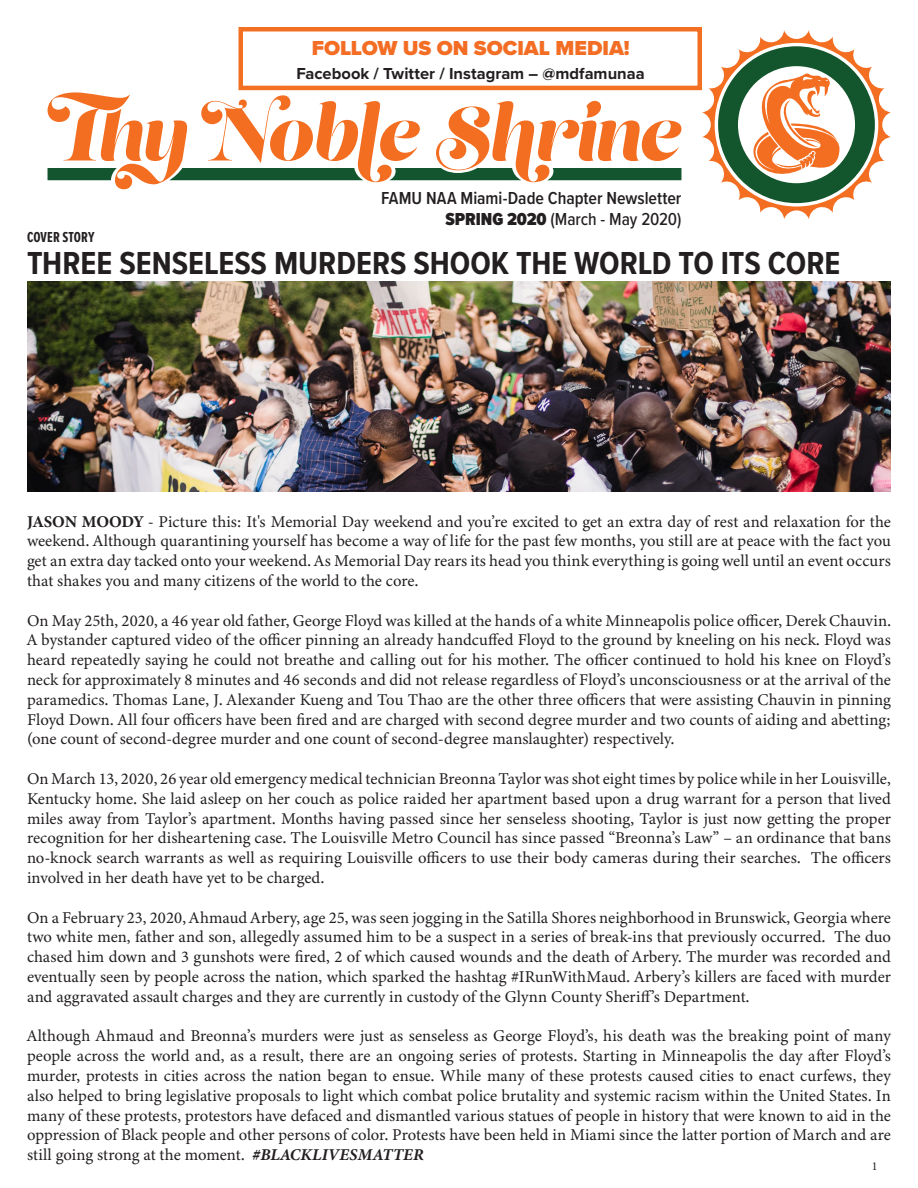
<style>
.page{position:relative;width:918px;height:1188px;background:#fff}
.page>*{position:absolute;margin:0;border:0;box-sizing:border-box;transform-origin:0 0}
.t1{font:700 33px "Proxima Nova Cond";color:#231f20}
.t2{font:900 21px "Proxima Nova";color:#f36e24}
.t3{font:600 18px "Proxima Nova Cond";color:#231f20}
.t4{font:500 18px "Proxima Nova Cond";letter-spacing:-.005em;color:#231f20}
.t5{font:16.5px/19.8px "Minion Variable Concept";color:#231f20;text-align:justify}
.t6{font:700 16.5px "Proxima Nova";color:#231f20}
.t7{font:700 15px "Proxima Nova Ex Cn";letter-spacing:.005em;color:#231f20}
.t8{font:12px "Minion Pro";color:#231f20}
.s1{font-weight:900}
.s2{font-style:italic}
</style>
<div class="page">
<svg style="left:48px;top:92px;width:633px;height:97px"></svg>
<svg style="left:702px;top:30px;width:189px;height:189px"></svg>
<img style="left:27px;top:281px;width:864px;height:211px">
<div style="left:238px;top:27px;width:464px;height:63px;border:4px solid #f36f21"></div>
<p class="t2" style="left:312px;top:32px;width:319px">FOLLOW US ON SOCIAL MEDIA!</p>
<p class="t6" style="left:296px;top:61px;width:350px">Facebook / Twitter / Instagram – @mdfamunaa</p>
<p class="t7" style="left:27px;top:226px;width:69px">COVER STORY</p>
<p class="t3" style="left:381px;top:185px;width:302px">FAMU NAA Miami-Dade Chapter Newsletter</p>
<p class="t4" style="left:445px;top:206px;width:238px"><span class="s1">SPRING 2020</span> (March - May 2020)</p>
<p class="t1" style="left:27px;top:239px;width:815px">THREE SENSELESS MURDERS SHOOK THE WORLD TO ITS CORE</p>
<p class="t5" style="left:27px;top:511px;width:865px">JASON MOODY - Picture this: It's Memorial Day weekend and you’re excited to get an extra day of rest and relaxation for the weekend. Although quarantining yourself has become a way of life for the past few months, you still are at peace with the fact you get an extra day tacked onto your weekend. As Memorial Day rears its head you think everything is going well until an event occurs that shakes you and many citizens of the world to the core.</p>
<p class="t5" style="left:27px;top:610px;width:866px">On May 25th, 2020, a 46 year old father, George Floyd was killed at the hands of a white Minneapolis police officer, Derek Chauvin.<br>A bystander captured video of the officer pinning an already handcuffed Floyd to the ground by kneeling on his neck. Floyd was heard repeatedly saying he could not breathe and calling out for his mother. The officer continued to hold his knee on Floyd’s neck for approximately 8 minutes and 46 seconds and did not release regardless of Floyd’s unconsciousness or at the arrival of the paramedics. Thomas Lane, J. Alexander Kueng and Tou Thao are the other three officers that were assisting Chauvin in pinning Floyd Down. All four officers have been fired and are charged with second degree murder and two counts of aiding and abetting; (one count of second-degree murder and one count of second-degree manslaughter) respectively.</p>
<p class="t5" style="left:27px;top:769px;width:866px">On March 13, 2020, 26 year old emergency medical technician Breonna Taylor was shot eight times by police while in her Louisville, Kentucky home. She laid asleep on her couch as police raided her apartment based upon a drug warrant for a person that lived miles away from Taylor’s apartment. Months having passed since her senseless shooting, Taylor is just now getting the proper recognition for her disheartening case. The Louisville Metro Council has since passed “Breonna’s Law” – an ordinance that bans no-knock search warrants as well as requiring Louisville officers to use their body cameras during their searches. The officers involved in her death have yet to be charged.</p>
<p class="t5" style="left:27px;top:907px;width:866px">On a February 23, 2020, Ahmaud Arbery, age 25, was seen jogging in the Satilla Shores neighborhood in Brunswick, Georgia where two white men, father and son, allegedly assumed him to be a suspect in a series of break-ins that previously occurred. The duo chased him down and 3 gunshots were fired, 2 of which caused wounds and the death of Arbery. The murder was recorded and eventually seen by people across the nation, which sparked the hashtag #IRunWithMaud. Arbery’s killers are faced with murder and aggravated assault charges and they are currently in custody of the Glynn County Sheriff’s Department.</p>
<p class="t5" style="left:27px;top:1026px;width:866px">Although Ahmaud and Breonna’s murders were just as senseless as George Floyd’s, his death was the breaking point of many people across the world and, as a result, there are an ongoing series of protests. Starting in Minneapolis the day after Floyd’s murder, protests in cities across the nation began to ensue. While many of these protests caused cities to enact curfews, they also helped to bring legislative proposals to light which combat police brutality and systemic racism within the United States. In many of these protests, protestors have defaced and dismantled various statues of people in history that were known to aid in the oppression of Black people and other persons of color. Protests have been held in Miami since the latter portion of March and are still going strong at the moment. <span class="s2">#BLACKLIVESMATTER</span></p>
<p class="t8" style="left:872px;top:1158px;width:7px">1</p>
</div>
